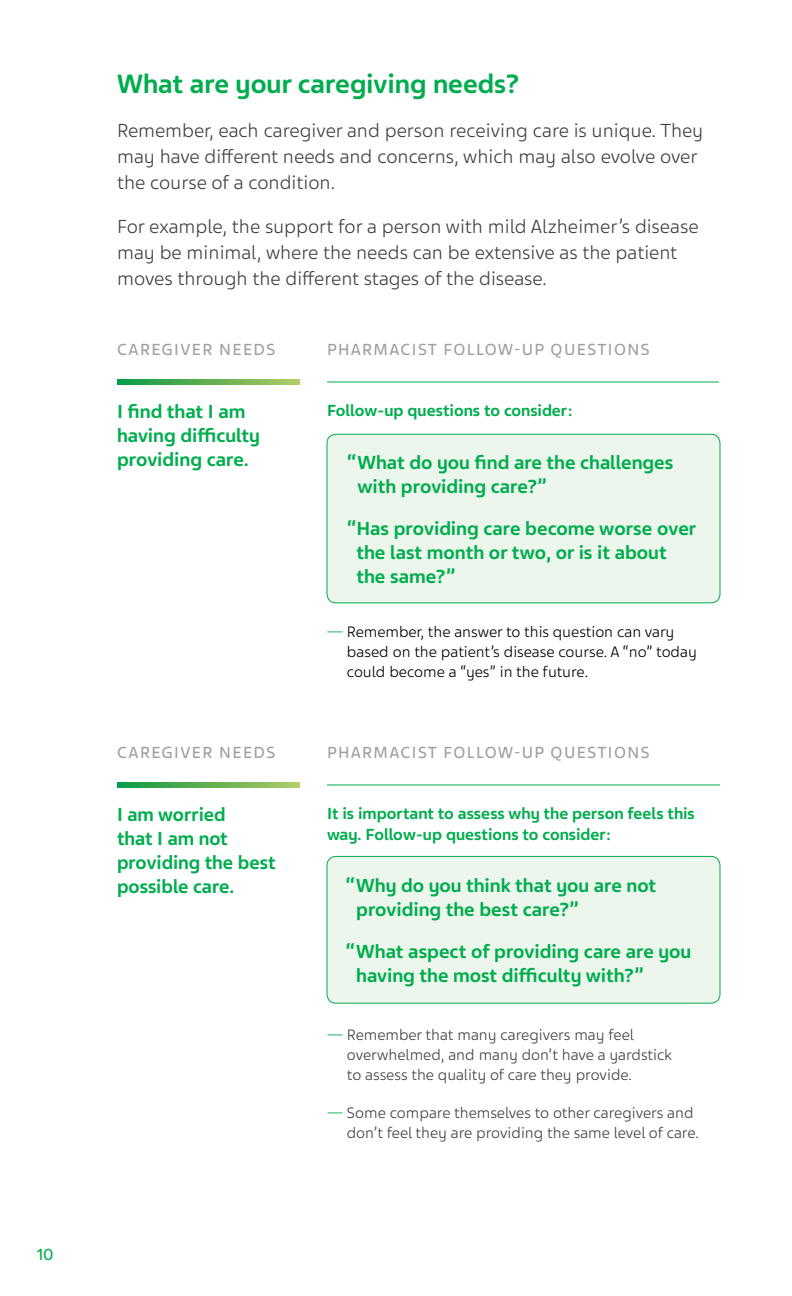
<style>
.page{position:relative;width:792px;height:1296px;background:#fff}
.page>*{position:absolute;margin:0;border:0;box-sizing:border-box;transform-origin:0 0}
.t1{font:700 28px "Teva Sans";color:#00ad4e}
.t2{font:700 20px/24px "Teva Sans";color:#00ad4e}
.t3{font:300 20px/26px "Teva Sans";color:#414042}
.t4{font:700 17px/20.4px "Teva Sans";color:#00ad4e}
.t5{font:17px "Teva Sans";letter-spacing:.08em;color:#9d9fa2}
.t6{font:17px "Teva Sans";color:#00ad4e}
.t7{font:300 16px/20px "Teva Sans";color:#414042}
.t8{font:300 16px/20px "Teva Sans";color:#000}
.s1{color:#00ad4e}
</style>
<div class="page">
<div style="left:327px;top:434px;width:393px;height:169px;background:#edf6ed;border-radius:9px"></div>
<div style="left:326px;top:434px;width:394px;height:169px;border:1px solid #00ad4e;border-radius:9px"></div>
<div style="left:327px;top:856px;width:393px;height:147px;background:#edf6ed;border-radius:9px"></div>
<div style="left:326px;top:856px;width:394px;height:148px;border:1px solid #00ad4e;border-radius:9px"></div>
<svg style="left:117px;top:379px;width:183px;height:6px"></svg>
<svg style="left:117px;top:782px;width:183px;height:6px"></svg>
<hr style="left:327px;top:382px;width:392px;height:1px;background:#00ad4e">
<hr style="left:327px;top:784px;width:393px;height:1px;background:#00ad4e">
<p class="t6" style="left:36px;top:1244px;width:19px">10</p>
<p class="t1" style="left:117px;top:67px;width:404px">What are your caregiving needs?</p>
<p class="t3" style="left:117px;top:117px;width:588px">Remember, each caregiver and person receiving care is unique. They may have different needs and concerns, which may also evolve over the course of a condition.</p>
<p class="t3" style="left:117px;top:213px;width:583px">For example, the support for a person with mild Alzheimer’s disease may be minimal, where the needs can be extensive as the patient moves through the different stages of the disease.</p>
<p class="t5" style="left:117px;top:339px;width:160px">CAREGIVER NEEDS</p>
<p class="t2" style="left:117px;top:400px;width:144px">I find that I am having difficulty providing care.</p>
<p class="t5" style="left:117px;top:742px;width:160px">CAREGIVER NEEDS</p>
<p class="t2" style="left:117px;top:803px;width:160px">I am worried<br>that I am not providing the best possible care.</p>
<p class="t5" style="left:327px;top:339px;width:324px">PHARMACIST FOLLOW-UP QUESTIONS</p>
<p class="t4" style="left:327px;top:401px;width:248px">Follow-up questions to consider:</p>
<p class="t2" style="left:357px;top:451px;width:318px;text-indent:-10px">“What do you find are the challenges with providing care?”</p>
<p class="t2" style="left:356px;top:517px;width:341px;text-indent:-9px">“Has providing care become worse over the last month or two, or is it about the same?”</p>
<p class="t8" style="left:347px;top:622px;width:351px;text-indent:-20px"><span class="s1">—</span> Remember, the answer to this question can vary based on the patient’s disease course. A “no” today could become a “yes” in the future.</p>
<p class="t5" style="left:327px;top:742px;width:324px">PHARMACIST FOLLOW-UP QUESTIONS</p>
<p class="t4" style="left:327px;top:804px;width:369px">It is important to assess why the person feels this way. Follow-up questions to consider:</p>
<p class="t2" style="left:356px;top:873px;width:302px;text-indent:-10px">“Why do you think that you are not providing the best care?”</p>
<p class="t2" style="left:356px;top:939px;width:337px;text-indent:-10px">“What aspect of providing care are you having the most difficulty with?”</p>
<p class="t7" style="left:347px;top:1025px;width:327px;text-indent:-20px"><span class="s1">—</span> Remember that many caregivers may feel overwhelmed, and many don’t have a yardstick to assess the quality of care they provide.</p>
<p class="t7" style="left:347px;top:1103px;width:353px;text-indent:-20px"><span class="s1">—</span> Some compare themselves to other caregivers and don’t feel they are providing the same level of care.</p>
</div>
